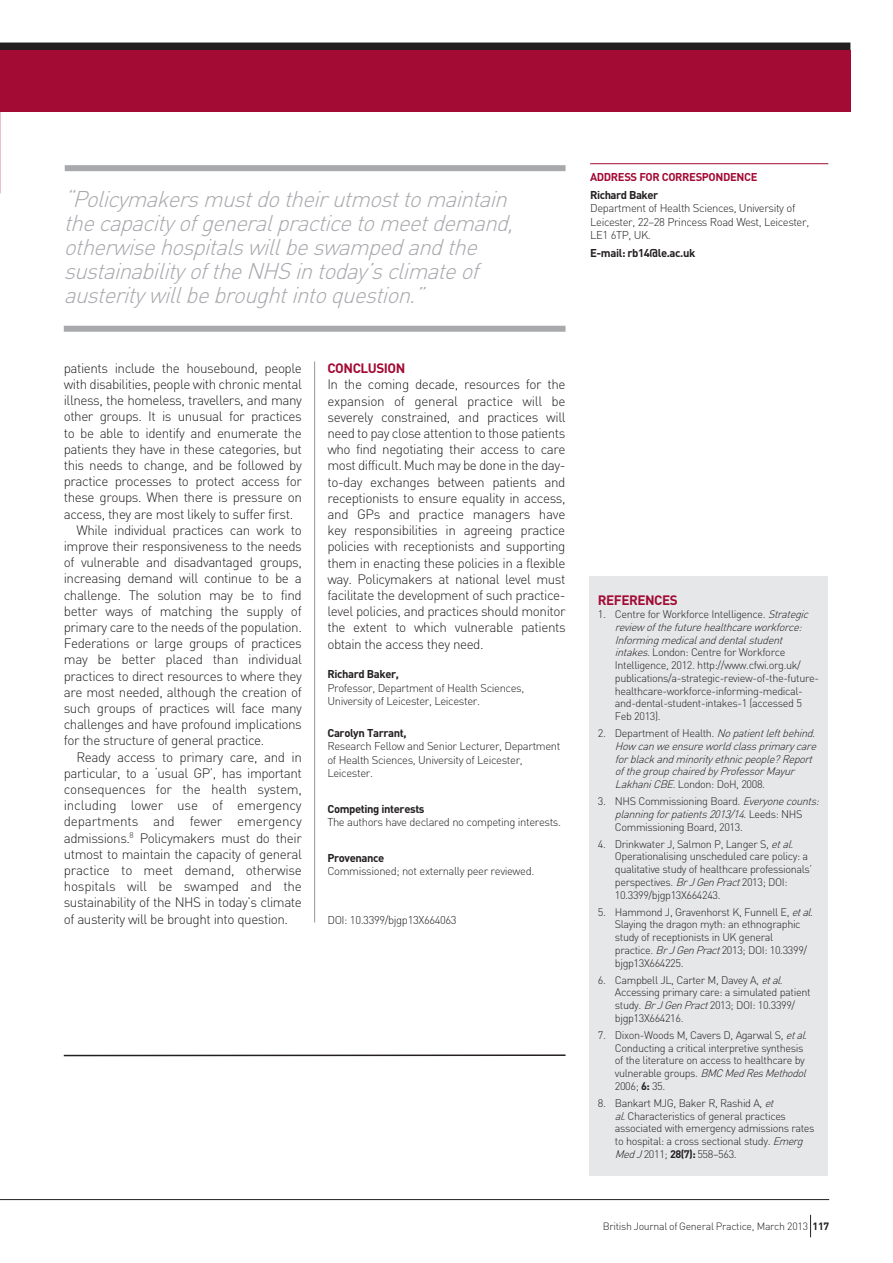
<style>
.page{position:relative;width:893px;height:1263px;background:#fff}
.page>*{position:absolute;margin:0;border:0;box-sizing:border-box;transform-origin:0 0}
.t1{font:italic 300 22.5px/24px "DIN";color:#a8a9ad}
.t2{font:300 13.5px/16.2px "DIN";letter-spacing:-.035em;color:#231f20;text-align:justify}
.t3{font:300 13.5px "DIN";letter-spacing:-.015em;color:#231f20}
.t4{font:300 13.5px "DIN";letter-spacing:-.01em;color:#231f20}
.t5{font:700 13.5px "DIN";letter-spacing:-.035em;color:#a30a34}
.t6{font:300 11.25px/13.5px "DIN";letter-spacing:-.035em;color:#231f20}
.t7{font:700 11.25px "DIN";letter-spacing:-.035em;color:#231f20}
.t8{font:700 11.25px "DIN";letter-spacing:-.035em;color:#a30a34}
.t9{font:300 10.8px/12.8px "DIN";letter-spacing:-.035em;color:#231f20}
.t10{font:italic 300 10.8px/12.8px "DIN";color:#231f20}
.t11{font:300 10.5px "DIN";letter-spacing:-.025em;color:#231f20}
.s1{font-style:italic}
.s2{font-style:normal}
.s3{font-weight:700}
</style>
<div class="page">
<div style="left:0;top:43px;width:850px;height:7px;background:#231f20"></div>
<div style="left:0;top:50px;width:850px;height:62px;background:#a30a34"></div>
<div style="left:589px;top:576px;width:238px;height:600px;background:#e6e7e9"></div>
<hr style="left:314px;top:361px;width:1px;height:561px;background:#939598">
<div style="left:65px;top:165px;width:501px;height:6px;background:#a8a9ad"></div>
<div style="left:64px;top:326px;width:502px;height:6px;background:#a8a9ad"></div>
<hr style="left:590px;top:163px;width:238px;height:1px;background:#a30a34">
<hr style="left:64px;top:1054px;width:502px;height:2px;background:#231f20">
<hr style="left:0;top:1199px;width:829px;height:1px;background:#231f20">
<svg style="left:810px;top:1215px;width:1px;height:22px"></svg>
<h1 class="t1" style="left:64px;top:187px;width:458px">“Policymakersmustdotheirutmosttomaintain thecapacityofgeneralpracticetomeetdemand, otherwisehospitalswillbeswampedandthe sustainabilityoftheNHSintoday’sclimateof austeritywillbebroughtintoquestion.”</h1>
<p class="t2" style="left:64px;top:360px;width:240px">patients include the housebound, people</p>
<p class="t2" style="left:64px;top:376px;width:240px">with disabilities, people with chronic mental</p>
<p class="t2" style="left:64px;top:392px;width:240px">illness, the homeless, travellers, and many</p>
<p class="t2" style="left:64px;top:408px;width:240px">other groups. It is unusual for practices</p>
<p class="t2" style="left:64px;top:424px;width:240px">to be able to identify and enumerate the</p>
<p class="t2" style="left:64px;top:441px;width:240px">patients they have in these categories, but</p>
<p class="t2" style="left:64px;top:457px;width:240px">this needs to change, and be followed by</p>
<p class="t2" style="left:64px;top:473px;width:240px">practice processes to protect access for</p>
<p class="t2" style="left:64px;top:489px;width:240px">these groups. When there is pressure on</p>
<p class="t2" style="left:64px;top:505px;width:231px">access, they are most likely to suffer first.</p>
<p class="t2" style="left:77px;top:522px;width:227px">While individual practices can work to</p>
<p class="t2" style="left:64px;top:538px;width:240px">improve their responsiveness to the needs</p>
<p class="t2" style="left:64px;top:554px;width:240px">of vulnerable and disadvantaged groups,</p>
<p class="t2" style="left:64px;top:570px;width:240px">increasing demand will continue to be a</p>
<p class="t2" style="left:64px;top:586px;width:239px">challenge. The solution may be to find</p>
<p class="t2" style="left:64px;top:603px;width:239px">better ways of matching the supply of</p>
<p class="t2" style="left:64px;top:619px;width:240px">primary care to the needs of the population.</p>
<p class="t2" style="left:64px;top:635px;width:240px">Federations or large groups of practices</p>
<p class="t2" style="left:64px;top:651px;width:240px">may be better placed than individual</p>
<p class="t2" style="left:64px;top:667px;width:240px">practices to direct resources to where they</p>
<p class="t2" style="left:64px;top:684px;width:240px">are most needed, although the creation of</p>
<p class="t2" style="left:64px;top:700px;width:240px">such groups of practices will face many</p>
<p class="t2" style="left:64px;top:716px;width:240px">challenges and have profound implications</p>
<p class="t2" style="left:64px;top:732px;width:202px">for the structure of general practice.</p>
<p class="t2" style="left:77px;top:748px;width:227px">Ready access to primary care, and in</p>
<p class="t2" style="left:64px;top:765px;width:240px">particular, to a ‘usual GP’, has important</p>
<p class="t2" style="left:64px;top:781px;width:240px">consequences for the health system,</p>
<p class="t3" style="left:64px;top:797px;width:239px">including lower use of emergency</p>
<p class="t4" style="left:64px;top:813px;width:240px">departments and fewer emergency</p>
<p class="t2" style="left:64px;top:829px;width:240px">admissions.<sup>8</sup> Policymakers must do their</p>
<p class="t2" style="left:64px;top:846px;width:240px">utmost to maintain the capacity of general</p>
<p class="t2" style="left:64px;top:862px;width:240px">practice to meet demand, otherwise</p>
<p class="t2" style="left:64px;top:878px;width:240px">hospitals will be swamped and the</p>
<p class="t2" style="left:64px;top:894px;width:240px">sustainability of the NHS in today’s climate</p>
<p class="t2" style="left:64px;top:910px;width:226px">of austerity will be brought into question.</p>
<p class="t5" style="left:327px;top:359px;width:79px">CONCLUSION</p>
<p class="t2" style="left:327px;top:376px;width:240px">In the coming decade, resources for the expansion of general practice will be severely constrained, and practices will need to pay close attention to those patients who find negotiating their access to care most difficult. Much may be done in the day&shy;to-day exchanges between patients and receptionists to ensure equality in access, and GPs and practice managers have key responsibilities in agreeing practice policies with receptionists and supporting them in enacting these policies in a flexible way. Policymakers at national level must facilitate the development of such practice&shy;level policies, and practices should monitor the extent to which vulnerable patients obtain the access they need.</p>
<p class="t7" style="left:327px;top:667px;width:73px">Richard Baker,</p>
<p class="t6" style="left:327px;top:681px;width:198px">Professor, Department of Health Sciences,<br>University of Leicester, Leicester.</p>
<p class="t7" style="left:327px;top:725px;width:81px">Carolyn Tarrant,</p>
<p class="t6" style="left:327px;top:739px;width:235px">Research Fellow and Senior Lecturer, Department of Health Sciences, University of Leicester,<br>Leicester.</p>
<p class="t7" style="left:327px;top:801px;width:99px">Competing interests</p>
<p class="t6" style="left:327px;top:815px;width:235px">The authors have declared no competing interests.</p>
<p class="t7" style="left:327px;top:850px;width:58px">Provenance</p>
<p class="t6" style="left:327px;top:864px;width:208px">Commissioned; not externally peer reviewed.</p>
<p class="t6" style="left:327px;top:913px;width:131px">DOI: 10.3399/bjgp13X664063</p>
<p class="t8" style="left:590px;top:170px;width:169px">ADDRESS FOR CORRESPONDENCE</p>
<p class="t7" style="left:590px;top:187px;width:70px">Richard Baker</p>
<p class="t6" style="left:590px;top:201px;width:221px">Department of Health Sciences, University of<br>Leicester, 22–28 Princess Road West, Leicester,<br>LE1 6TP, UK.</p>
<p class="t7" style="left:590px;top:246px;width:107px">E-mail: rb14@le.ac.uk</p>
<p class="t5" style="left:598px;top:592px;width:81px">REFERENCES</p>
<p class="t9" style="left:615px;top:608px;width:206px;text-indent:-17px">1. Centre for Workforce Intelligence. <span class="s1">Strategic review ofthefuturehealthcareworkforce:<br>Informingmedicalanddentalstudent intakes.</span>London: Centre for Workforce Intelligence, 2012. http://www.cfwi.org.uk/ publications/a-strategic-review-of-the-future&shy;healthcare-workforce-informing-medical&shy;and-dental-student-intakes-1 (accessed 5<br>Feb 2013).</p>
<p class="t10" style="left:615px;top:727px;width:206px;text-indent:-17px"><span class="s2">2. Department of Health.</span> Nopatientleftbehind.<br>How canweensureworldclassprimarycare forblackandminorityethnicpeople?Report ofthegroupchairedbyProfessorMayur LakhaniCBE<span class="s2">. London: DoH, 2008.</span></p>
<p class="t9" style="left:615px;top:795px;width:209px;text-indent:-17px">3. NHS Commissioning Board. <span class="s1">Everyonecounts: planningforpatients2013/14</span>. L e e d s : N H S<br>Commissioning Board, 2013.</p>
<p class="t9" style="left:615px;top:837px;width:199px;text-indent:-17px">4. Drinkwater J, Salmon P, Langer S, <span class="s1">etal</span>.<br>Operationalising unscheduled care policy: a qualitative study of healthcare professionals’ perspectives. <span class="s1">BrJGenPract</span>2013; DOI:<br>10.3399/bjgp13X664243.</p>
<p class="t9" style="left:615px;top:905px;width:201px;text-indent:-17px">5. Hammond J, Gravenhorst K, Funnell E, <span class="s1">etal</span>.<br>Slaying the dragon myth: an ethnographic study of receptionists in UK general practice. <span class="s1">BrJGenPract</span>2013; DOI: 10.3399/ bjgp13X664225.</p>
<p class="t9" style="left:615px;top:973px;width:197px;text-indent:-17px">6. Campbell JL, Carter M, Davey A, <span class="s1">etal</span>.<br>Accessing primary care: a simulated patient study. <span class="s1">BrJGenPract</span>2013; DOI: 10.3399/ bjgp13X664216.</p>
<p class="t9" style="left:615px;top:1028px;width:196px;text-indent:-17px">7. Dixon-Woods M, Cavers D, Agarwal S, <span class="s1">etal</span>.<br>Conducting a critical interpretive synthesis of the literature on access to healthcare by vulnerable groups. <span class="s1">BMCMedResMethodol </span>2006; <span class="s3">6:</span> 35.</p>
<p class="t9" style="left:615px;top:1096px;width:201px;text-indent:-17px">8. Bankart MJG, Baker R, Rashid A, <span class="s1">et al.</span>Characteristics of general practices associated with emergency admissions rates to hospital: a cross sectional study. <span class="s1">Emerg MedJ</span>2011; <span class="s3">28(7):</span> 558–563.</p>
<p class="t11" style="left:603px;top:1219px;width:228px">British Journal of General Practice, March 2013 <span class="s3">117</span></p>
</div>
